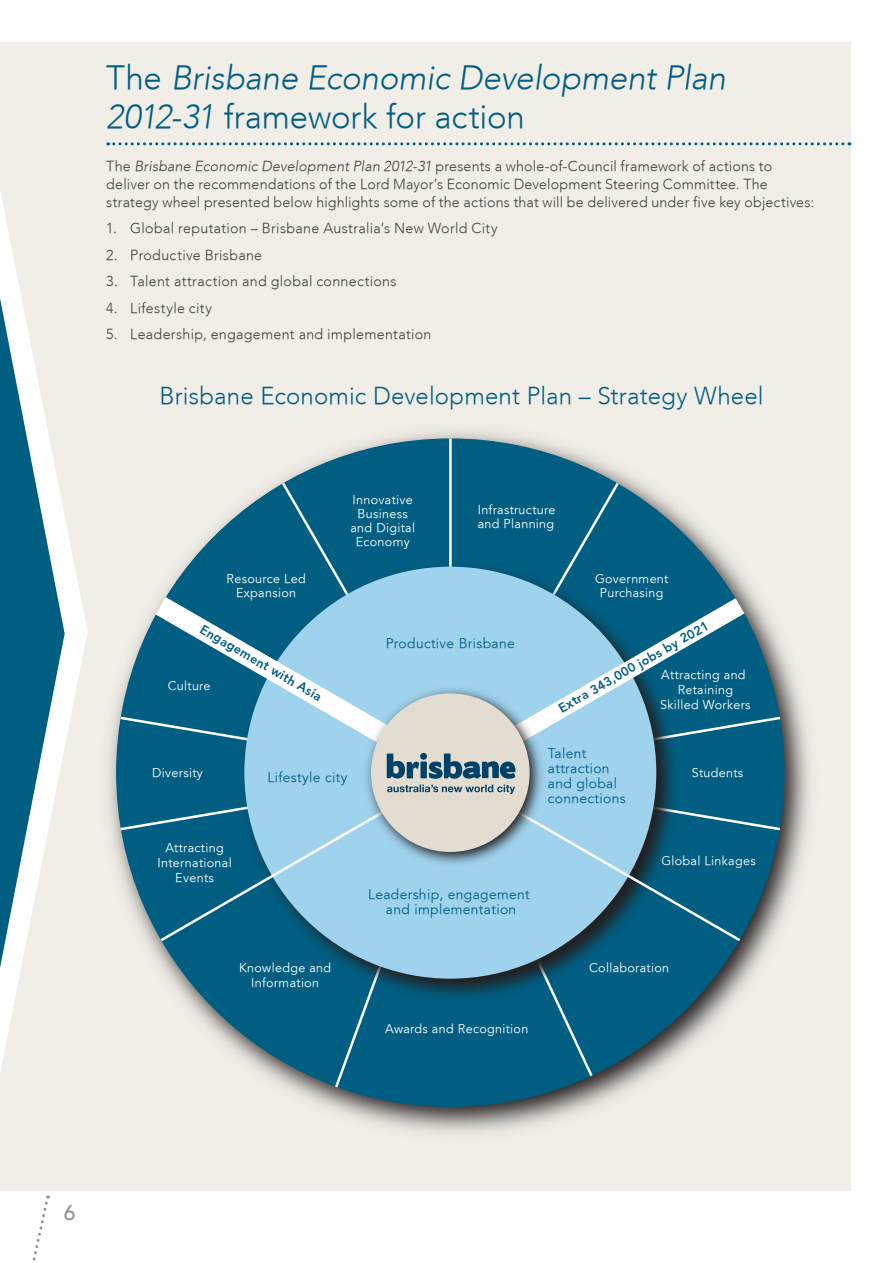
<style>
.page{position:relative;width:893px;height:1263px;background:#fff}
.page>*{position:absolute;margin:0;border:0;box-sizing:border-box;transform-origin:0 0}
.t1{font:italic 300 33px/39px "Avenir";letter-spacing:-.005em;color:#005e82}
.t2{font:300 24px "Avenir";letter-spacing:.01em;color:#005e82}
.t3{font:500 21px "Avenir";color:#939598}
.t4{font:300 14.25px/18px "Avenir";letter-spacing:.015em;color:#3e3e3f}
.t5{font:300 13.8px/15.1px "Avenir 45";letter-spacing:.025em;color:#005e82;text-align:center}
.t6{font:300 12.6px/13.8px "Avenir 45";letter-spacing:.025em;color:#fff;text-align:center}
.t7{font:800 12.6px "Avenir";color:#005e82}
.s1{font-style:normal}
.s2{font-style:italic}
</style>
<div class="page">
<div style="left:0;top:43px;width:850px;height:1148px;background:#f1ede7"></div>
<svg style="left:32px;top:1195px;width:18px;height:66px"></svg>
<img style="left:108px;top:431px;width:702px;height:703px">
<svg style="left:115px;top:438px;width:670px;height:669px"></svg>
<div style="left:515px;top:1006px;width:80px;height:73px;background:#005e82"></div>
<hr style="left:449px;top:438px;width:3px;height:335px;background:#fff">
<div style="left:280px;top:480px;width:167px;height:77px;background:#005e82"></div>
<div style="left:447px;top:480px;width:174px;height:77px;background:#005e82"></div>
<svg style="left:118px;top:715px;width:665px;height:117px;background:#0c6486"></svg>
<div style="left:234px;top:557px;width:450px;height:449px;background:#005e82"></div>
<svg style="left:244px;top:566px;width:413px;height:413px;background:#237291"></svg>
<svg style="left:133px;top:578px;width:309px;height:202px;background:#4188a4"></svg>
<svg style="left:490px;top:582px;width:274px;height:178px;background:#337b97"></svg>
<svg style="left:158px;top:602px;width:585px;height:341px;background:#5a9cb9"></svg>
<img style="left:359px;top:682px;width:189px;height:189px">
<div style="left:371px;top:693px;width:159px;height:159px;background:#e3dcd0;border-radius:50%"></div>
<svg style="left:333px;top:753px;width:182px;height:337px"></svg>
<svg style="left:108px;top:142px;width:742px;height:3px"></svg>
<svg style="left:0;top:191px;width:88px;height:882px"></svg>
<h2 class="t1" style="left:106px;top:58px;width:621px"><span class="s1">The</span> Brisbane Economic Development Plan<br>2012-31 <span class="s1">framework for action</span></h2>
<p class="t4" style="left:106px;top:157px;width:709px">The <span class="s2">Brisbane Economic Development Plan 2012-31</span> presents a whole-of-Council framework of actions to deliver on the recommendations of the Lord Mayor’s Economic Development Steering Committee. The strategy wheel presented below highlights some of the actions that will be delivered under five key objectives:</p>
<p class="t4" style="left:106px;top:219px;width:393px">1. Global reputation – Brisbane Australia’s New World City</p>
<p class="t4" style="left:106px;top:246px;width:157px">2. Productive Brisbane</p>
<p class="t4" style="left:106px;top:272px;width:292px">3. Talent attraction and global connections</p>
<p class="t4" style="left:106px;top:299px;width:107px">4. Lifestyle city</p>
<p class="t4" style="left:106px;top:325px;width:327px">5. Leadership, engagement and implementation</p>
<h3 class="t2" style="left:159px;top:382px;width:606px">Brisbane Economic Development Plan – Strategy Wheel</h3>
<p class="t6" style="left:227px;top:572px;width:81px">Resource Led<br>Expansion</p>
<p class="t6" style="left:350px;top:493px;width:66px">Innovative<br>Business and Digital<br>Economy</p>
<p class="t6" style="left:478px;top:504px;width:79px;text-align:left">Infrastructure and Planning</p>
<p class="t6" style="left:595px;top:572px;width:75px">Government<br>Purchasing</p>
<p class="t7" style="left:205px;top:622px;width:140px;rotate:30deg">Engagement with Asia</p>
<p class="t7" style="left:556px;top:703px;width:172px;rotate:-30deg">Extra 343,000 jobs by 2021</p>
<p class="t5" style="left:386px;top:636px;width:131px">Productive Brisbane</p>
<p class="t6" style="left:660px;top:667px;width:92px;line-height:15.1px">Attracting and<br>Retaining<br>Skilled Workers</p>
<p class="t6" style="left:168px;top:679px;width:44px">Culture</p>
<p class="t6" style="left:152px;top:766px;width:52px">Diversity</p>
<p class="t6" style="left:157px;top:840px;width:76px;line-height:15.1px">Attracting<br>International<br>Events</p>
<p class="t5" style="left:268px;top:770px;width:81px">Lifestyle city</p>
<p class="t6" style="left:239px;top:960px;width:94px;line-height:15.1px">Knowledge and<br>Information</p>
<p class="t5" style="left:548px;top:746px;width:79px;text-align:left">Talent attraction and global connections</p>
<p class="t6" style="left:692px;top:766px;width:53px">Students</p>
<p class="t5" style="left:368px;top:887px;width:163px">Leadership, engagement and implementation</p>
<p class="t6" style="left:385px;top:1022px;width:145px">Awards and Recognition</p>
<p class="t6" style="left:661px;top:854px;width:96px">Global Linkages</p>
<p class="t6" style="left:589px;top:961px;width:82px">Collaboration</p>
<h3 class="t3" style="left:64px;top:1201px;width:13px">6</h3>
</div>
